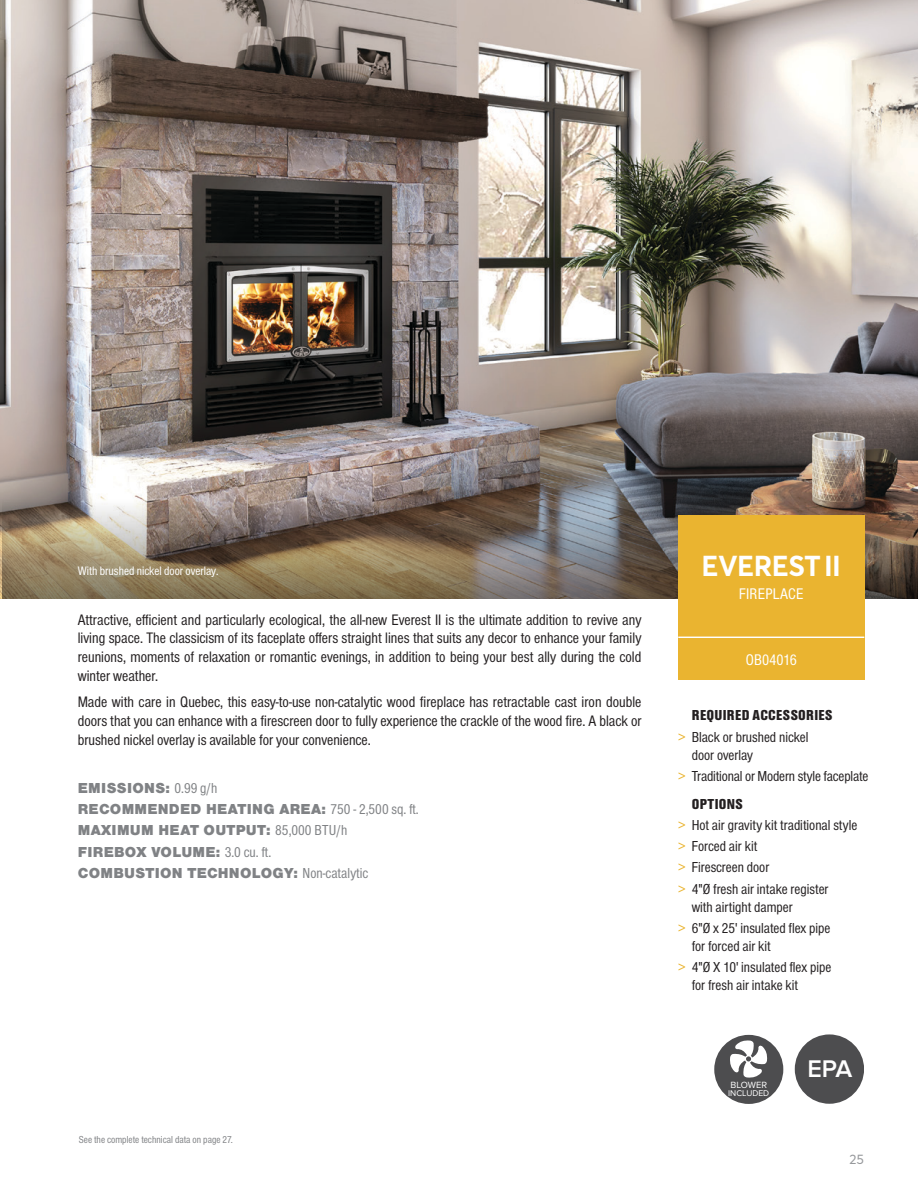
<style>
.page{position:relative;width:918px;height:1188px;background:#fff}
.page>*{position:absolute;margin:0;border:0;box-sizing:border-box;transform-origin:0 0}
.t1{font:700 28.5px "Averta";letter-spacing:-.02em;color:#fff}
.t2{font:600 25.05px "Proxima Nova";color:#fff}
.t3{font:condensed 15.9px "Font Site Sans";letter-spacing:.015em;color:#fff}
.t4{font:condensed 15.75px/18.9px "Font Site Sans";color:#231f20;text-align:justify}
.t5{font:condensed 15px/21.3px "Font Site Sans";color:#231f20}
.t6{font:900 15px/21.3px "Font Site Sans";letter-spacing:.015em;color:#808285}
.t7{font:13.5px "Averta";color:#97999c}
.t8{font:condensed 12.75px "Font Site Sans";color:#fff}
.t9{font:condensed 10.5px "Font Site Sans";color:#808285}
.t10{font:9.3px "Proxima Nova";color:#fff}
.t11{font:8.55px "Proxima Nova";color:#fff}
.s1{font-weight:400;font-stretch:condensed}
.s2{font-weight:900}
.s3{color:#eab430}
</style>
<div class="page">
<img style="left:0;top:0;width:918px;height:598px">
<img style="left:2px;top:499px;width:916px;height:99px">
<div style="left:678px;top:515px;width:186px;height:164px;background:#eab430"></div>
<hr style="left:678px;top:637px;width:186px;height:1px;background:#fff">
<div style="left:795px;top:1034px;width:69px;height:70px;background:#4d4d4f;border-radius:50%"></div>
<div style="left:714px;top:1035px;width:69px;height:69px;background:#4d4d4f;border-radius:50%"></div>
<svg style="left:730px;top:1040px;width:37px;height:38px"></svg>
<p class="t8" style="left:78px;top:564px;width:142px">With brushed nickel door overlay.</p>
<p class="t4" style="left:78px;top:610px;width:565px">Attractive, efficient and particularly ecological, the all-new Everest II is the ultimate addition to revive any living space. The classicism of its faceplate offers straight lines that suits any decor to enhance your family reunions, moments of relaxation or romantic evenings, in addition to being your best ally during the cold winter weather.</p>
<p class="t4" style="left:78px;top:693px;width:565px">Made with care in Quebec, this easy-to-use non-catalytic wood fireplace has retractable cast iron double doors that you can enhance with a firescreen door to fully experience the crackle of the wood fire. A black or brushed nickel overlay is available for your convenience.</p>
<p class="t6" style="left:78px;top:777px;width:342px">EMISSIONS: <span class="s1">0.99 g/h<br></span>RECOMMENDED HEATING AREA: <span class="s1">750 - 2,500 sq. ft.<br></span>MAXIMUM HEAT OUTPUT: <span class="s1">85,000 BTU/h </span>FIREBOX VOLUME: <span class="s1">3.0 cu. ft.<br></span>COMBUSTION TECHNOLOGY: <span class="s1">Non-catalytic</span></p>
<p class="t9" style="left:79px;top:1133px;width:156px">See the complete technical data on page 27.</p>
<h1 class="t1" style="left:702px;top:548px;width:141px">EVEREST II</h1>
<p class="t3" style="left:739px;top:585px;width:66px">FIREPLACE</p>
<p class="t3" style="left:746px;top:651px;width:53px">OB04016</p>
<p class="t5" style="left:678px;top:705px;width:156px;text-indent:14px"><span class="s2">REQUIRED ACCESSORIES </span><span class="s3">&gt;</span> Black or brushed nickel</p>
<p class="t5" style="left:678px;top:744px;width:192px;text-indent:14px">door overlay<br><span class="s3">&gt;</span> Traditional or Modern style faceplate</p>
<p class="t5" style="left:678px;top:793px;width:181px;text-indent:14px"><span class="s2">OPTIONS<br></span><span class="s3">&gt;</span> Hot air gravity kit traditional style <span class="s3">&gt;</span> Forced air kit<br><span class="s3">&gt;</span> Firescreen door<br><span class="s3">&gt;</span> 4"Ø fresh air intake register</p>
<p class="t5" style="left:678px;top:896px;width:154px;text-indent:14px">with airtight damper<br><span class="s3">&gt;</span> 6"Ø x 25' insulated flex pipe</p>
<p class="t5" style="left:678px;top:936px;width:155px;text-indent:14px">for forced air kit<br><span class="s3">&gt;</span> 4"Ø X 10' insulated flex pipe</p>
<p class="t5" style="left:692px;top:975px;width:108px">for fresh air intake kit</p>
<p class="t10" style="left:731px;top:1079px;width:38px">BLOWER</p>
<p class="t11" style="left:728px;top:1088px;width:43px">INCLUDED</p>
<h2 class="t2" style="left:808px;top:1057px;width:46px">EPA</h2>
<p class="t7" style="left:849px;top:1151px;width:16px">25</p>
</div>
